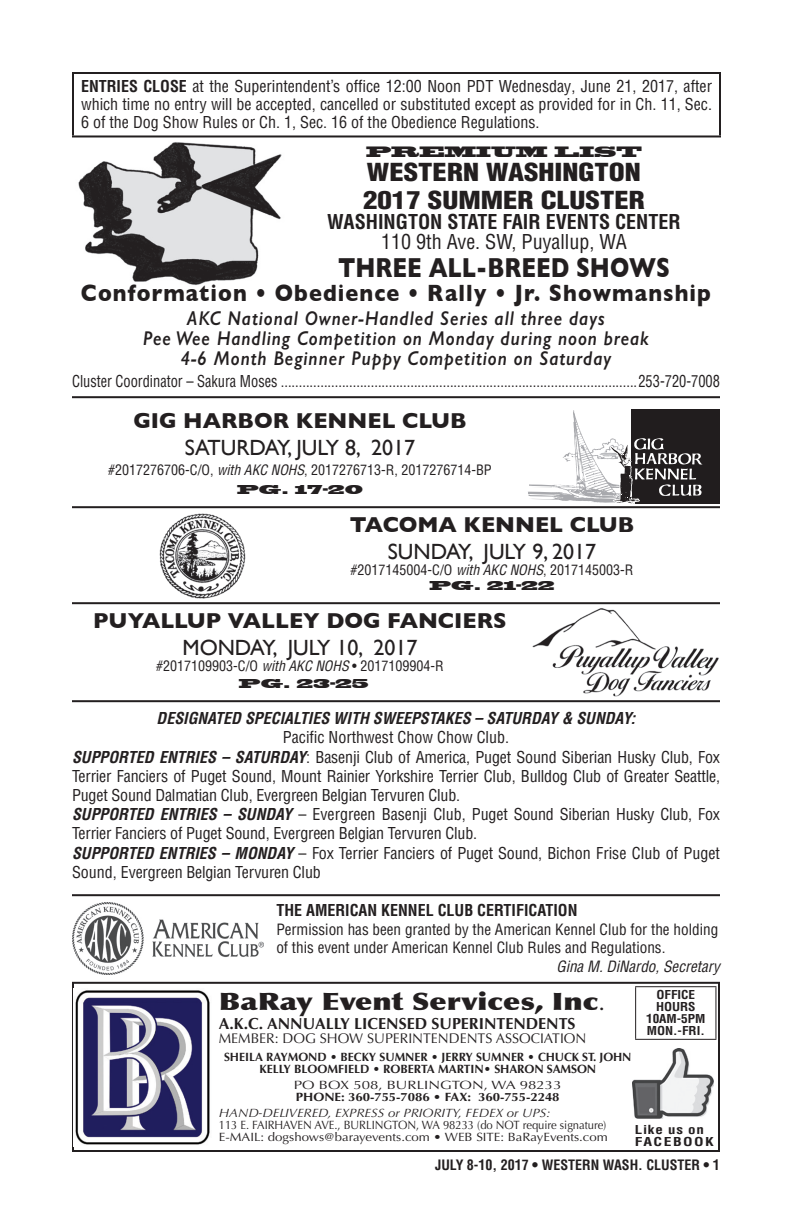
<style>
.page{position:relative;width:792px;height:1224px;background:#fff}
.page>*{position:absolute;margin:0;border:0;box-sizing:border-box;transform-origin:0 0}
.t1{font:700 28px "Gill Sans";color:#231f20;scale:.81 1}
.t2{font:900 condensed 24.2px/28px "Helvetica LT Pro";color:#231f20;scale:1.19 1}
.t3{font:700 24px "Gill Sans";letter-spacing:.05em;color:#231f20;scale:.9 1}
.t4{font:900 24px "Optima";color:#231f20;scale:1.25 1}
.t5{font:700 22px "Gill Sans";color:#231f20}
.t6{font:22px "Gill Sans";color:#231f20}
.t7{font:italic 600 20px/20px "Gill Sans";letter-spacing:.05em;color:#231f20;text-align:center;scale:.9 1}
.t8{font:700 condensed 20px "Helvetica LT Pro";color:#231f20}
.t9{font:condensed 20px "Helvetica LT Pro";color:#231f20}
.t10{font:condensed 16px/19.2px "Helvetica LT Pro";letter-spacing:-.01em;color:#231f20;text-align:justify}
.t11{font:condensed 16px "Helvetica LT Pro";letter-spacing:-.01em;color:#231f20;scale:.9 1}
.t12{font:italic 700 condensed 16px "Helvetica LT Pro";color:#231f20}
.t13{font:700 16px "Optima";color:#231f20}
.t14{font:700 condensed 16px "Helvetica LT Pro";color:#231f20}
.t15{font:condensed 15.2px/18.2px "Helvetica LT Pro";color:#231f20}
.t16{font:italic condensed 15.2px "Helvetica LT Pro";color:#231f20}
.t17{font:condensed 14px "Helvetica LT Pro";color:#231f20}
.t18{font:14px "Optima";color:#231f20}
.t19{font:700 condensed 14px "Helvetica LT Pro";color:#231f20}
.t20{font:14px "Blackoak Std";color:#231f20}
.t21{font:12px/12px "Optima";letter-spacing:-.005em;color:#231f20;scale:.94 1}
.t22{font:700 12px/12px "Optima";color:#231f20;text-align:center}
.t23{font:italic 12px "Optima";color:#231f20;scale:1.1 1}
.t24{font:700 12px "Optima";color:#231f20;scale:1.1 1}
.t25{font:700 condensed 12px/12px "Helvetica LT Pro";color:#231f20;text-align:center;scale:1.1 1}
.t26{font:12px "Optima";letter-spacing:-.005em;color:#231f20;scale:1.25 1}
.t27{font:12px "Blackoak Std";color:#231f20}
.t28{font:700 condensed 12px/12px "Helvetica LT Pro";letter-spacing:.075em;color:#231f20;scale:1.25 1}
.s1{font-weight:700}
.s2{font-style:italic}
.s3{font-weight:700;font-style:italic}
.s4{font-weight:400}
</style>
<div class="page">
<img style="left:532px;top:608px;width:187px;height:89px">
<hr style="left:72px;top:396px;width:648px;height:2px;background:#231f20">
<hr style="left:72px;top:506px;width:648px;height:2px;background:#231f20">
<hr style="left:72px;top:602px;width:648px;height:2px;background:#231f20">
<hr style="left:72px;top:700px;width:648px;height:2px;background:#231f20">
<hr style="left:72px;top:72px;width:649px;height:2px;background:#231f20">
<hr style="left:72px;top:74px;width:2px;height:61px;background:#231f20">
<hr style="left:719px;top:74px;width:2px;height:61px;background:#231f20">
<hr style="left:72px;top:135px;width:649px;height:2px;background:#231f20">
<img style="left:78px;top:142px;width:204px;height:143px">
<img style="left:159px;top:513px;width:87px;height:86px">
<img style="left:72px;top:902px;width:192px;height:72px">
<div style="left:631px;top:409px;width:89px;height:95px;background:#211d1e"></div>
<svg style="left:528px;top:410px;width:174px;height:94px"></svg>
<div style="left:72px;top:982px;width:648px;height:170px;border:2px solid #231f20"></div>
<hr style="left:635px;top:986px;width:81px;height:1px;background:#231f20">
<hr style="left:635px;top:987px;width:1px;height:52px;background:#231f20">
<hr style="left:715px;top:987px;width:1px;height:52px;background:#231f20">
<hr style="left:635px;top:1039px;width:81px;height:1px;background:#231f20">
<img style="left:632px;top:1049px;width:81px;height:69px">
<img style="left:74px;top:988px;width:136px;height:159px">
<hr style="left:72px;top:894px;width:648px;height:2px;background:#231f20">
<p class="t10" style="left:81px;top:78px;width:633px;line-height:18px"><span class="s1">ENTRIES CLOSE</span> at the Superintendent’s office 12:00 Noon PDT Wednesday, June 21, 2017, after which time no entry will be accepted, cancelled or substituted except as provided for in Ch. 11, Sec.<br>6 of the Dog Show Rules or Ch. 1, Sec. 16 of the Obedience Regulations.</p>
<p class="t20" style="left:366px;top:142px;width:277px">PREMIUM LIST</p>
<h2 class="t2" style="left:363px;top:158px;width:238px">WESTERN WASHINGTON<br>2017 SUMMER CLUSTER</h2>
<p class="t8" style="left:327px;top:208px;width:355px">WASHINGTON STATE FAIR EVENTS CENTER</p>
<p class="t9" style="left:381px;top:229px;width:247px">110 9th Ave. SW, Puyallup, WA</p>
<h1 class="t1" style="left:338px;top:245px;width:411px">THREE ALL-BREED SHOWS</h1>
<h3 class="t3" style="left:81px;top:274px;width:702px">Conformation • Obedience • Rally • Jr. Showmanship</h3>
<p class="t7" style="left:143px;top:308px;width:564px">AKC National Owner-Handled Series all three days<br>Pee Wee Handling Competition on Monday during noon break<br>4-6 Month Beginner Puppy Competition on Saturday</p>
<p class="t11" style="left:72px;top:371px;width:721px">Cluster Coordinator – Sakura Moses ...................................................................................................253-720-7008</p>
<h3 class="t5" style="left:133px;top:403px;width:335px">GIG HARBOR KENNEL CLUB</h3>
<h3 class="t6" style="left:185px;top:434px;width:232px">SATURDAY, JULY 8, 2017</h3>
<p class="t17" style="left:108px;top:462px;width:385px">#2017276706-C/O, <span class="s2">with AKC NOHS</span>, 2017276713-R, 2017276714-BP</p>
<p class="t27" style="left:237px;top:481px;width:127px">PG. 17-20</p>
<h3 class="t5" style="left:350px;top:507px;width:286px">TACOMA KENNEL CLUB</h3>
<h3 class="t6" style="left:388px;top:538px;width:210px">SUNDAY, JULY 9, 2017</h3>
<p class="t17" style="left:351px;top:562px;width:284px">#2017145004-C/O <span class="s2">with AKC NOHS</span>, 2017145003-R</p>
<p class="t27" style="left:429px;top:577px;width:127px">PG. 21-22</p>
<h3 class="t5" style="left:93px;top:603px;width:415px">PUYALLUP VALLEY DOG FANCIERS</h3>
<h3 class="t6" style="left:183px;top:634px;width:236px">MONDAY, JULY 10, 2017</h3>
<p class="t17" style="left:156px;top:658px;width:289px">#2017109903-C/O <span class="s2">with AKC NOHS</span> • 2017109904-R</p>
<p class="t27" style="left:239px;top:676px;width:131px">PG. 23-25</p>
<p class="t12" style="left:157px;top:708px;width:480px">DESIGNATED SPECIALTIES WITH SWEEPSTAKES – SATURDAY &amp; SUNDAY:</p>
<p class="t10" style="left:72px;top:728px;width:650px;text-align:left;text-indent:211px">Pacific Northwest Chow Chow Club.<br><span class="s3">SUPPORTED ENTRIES – SATURDAY</span>: Basenji Club of America, Puget Sound Siberian Husky Club, Fox Terrier Fanciers of Puget Sound, Mount Rainier Yorkshire Terrier Club, Bulldog Club of Greater Seattle, Puget Sound Dalmatian Club, Evergreen Belgian Tervuren Club.<br><span class="s3">SUPPORTED ENTRIES – SUNDAY</span> – Evergreen Basenji Club, Puget Sound Siberian Husky Club, Fox Terrier Fanciers of Puget Sound, Evergreen Belgian Tervuren Club.<br><span class="s3">SUPPORTED ENTRIES – MONDAY</span> – Fox Terrier Fanciers of Puget Sound, Bichon Frise Club of Puget Sound, Evergreen Belgian Tervuren Club</p>
<p class="t14" style="left:276px;top:900px;width:303px">THE AMERICAN KENNEL CLUB CERTIFICATION</p>
<p class="t15" style="left:276px;top:920px;width:443px">Permission has been granted by the American Kennel Club for the holding of this event under American Kennel Club Rules and Regulations.</p>
<p class="t16" style="left:556px;top:957px;width:165px">Gina M. DiNardo, Secretary</p>
<p class="t25" style="left:646px;top:989px;width:56px">OFFICE<br>HOURS<br>10AM-5PM<br>MON.-FRI.</p>
<h3 class="t4" style="left:219px;top:987px;width:311px">BaRay Event Services, Inc<span class="s4">.</span></h3>
<p class="t13" style="left:219px;top:1015px;width:358px">A.K.C. ANNUALLY LICENSED SUPERINTENDENTS</p>
<p class="t18" style="left:219px;top:1031px;width:369px">MEMBER: DOG SHOW SUPERINTENDENTS ASSOCIATION</p>
<p class="t22" style="left:224px;top:1052px;width:409px">SHEILA RAYMOND • BECKY SUMNER • JERRY SUMNER • CHUCK ST. JOHN<br>KELLY BLOOMFIELD • ROBERTA MARTIN• SHARON SAMSON</p>
<p class="t26" style="left:294px;top:1078px;width:216px">PO BOX 508, BURLINGTON, WA 98233</p>
<p class="t24" style="left:296px;top:1090px;width:241px">PHONE: 360-755-7086 • FAX: 360-755-2248</p>
<p class="t23" style="left:219px;top:1106px;width:303px">HAND-DELIVERED, EXPRESS or PRIORITY, FEDEX or UPS:</p>
<p class="t21" style="left:219px;top:1120px;width:415px">113 E. FAIRHAVEN AVE., BURLINGTON, WA 98233 (do NOT require signature)<br>E-MAIL: dogshows@barayevents.com • WEB SITE: BaRayEvents.com</p>
<p class="t28" style="left:635px;top:1123px;width:65px">Like us on<br>FACEBOOK</p>
<p class="t19" style="left:435px;top:1156px;width:286px">JULY 8-10, 2017 • WESTERN WASH. CLUSTER • 1</p>
</div>
